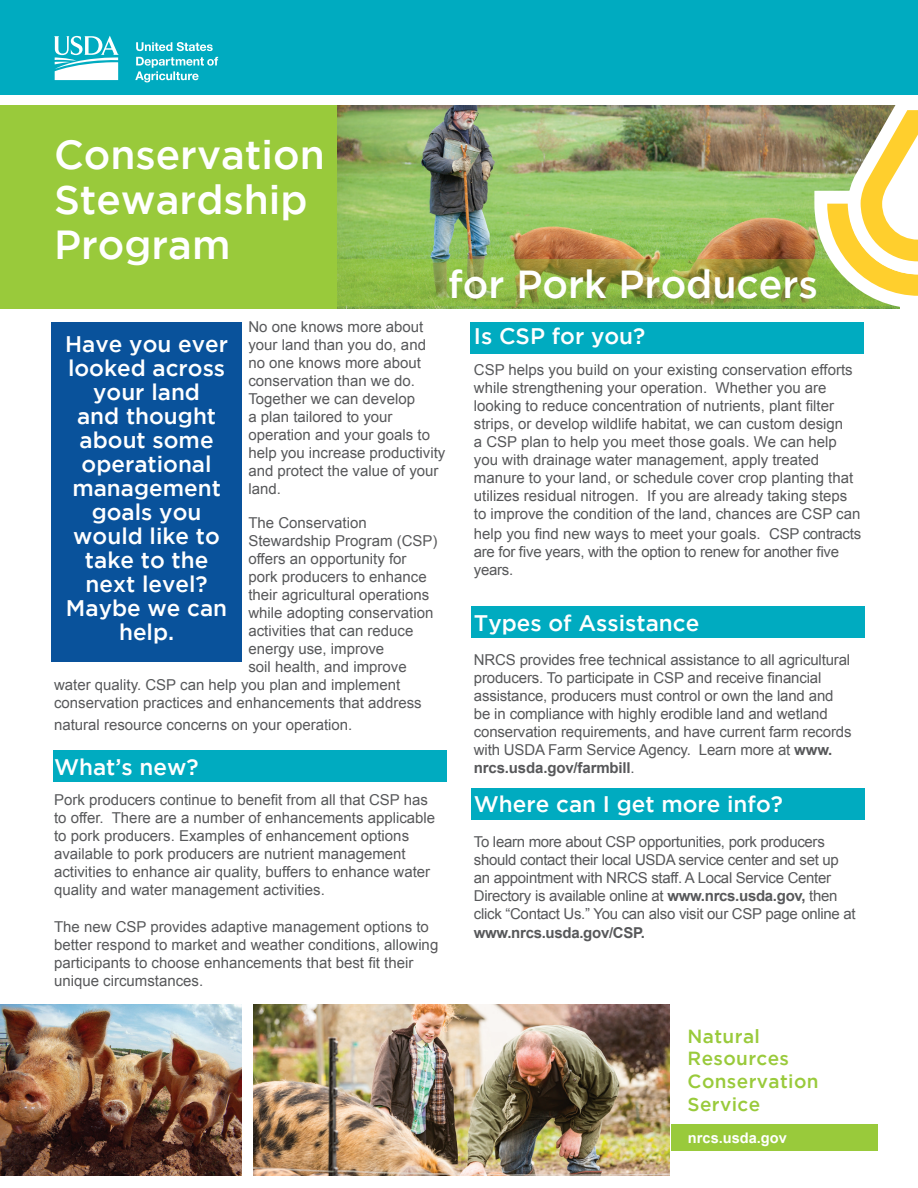
<style>
.page{position:relative;width:918px;height:1188px;background:#fff}
.page>*{position:absolute;margin:0;border:0;box-sizing:border-box;transform-origin:0 0}
.t1{font:500 40.5px/45px "Gotham";color:#fff}
.t2{font:500 39px "Gotham";color:#fff}
.t3{font:500 22.5px/24px "Gotham";color:#fff;text-align:center}
.t4{font:500 18.9px/22.8px "Gotham";letter-spacing:.02em;color:#99ca3b}
.t5{font:15px/18px "Arial";color:#57585a}
.t6{font:15px/18px "Arial";letter-spacing:-.02em;color:#57585a}
.t7{font:700 15px "Arial";letter-spacing:-.02em;color:#57585a}
.t8{font:700 14.55px "Arial";color:#fff}
.s1{font-weight:700}
</style>
<div class="page">
<img style="left:337px;top:106px;width:477px;height:203px">
<div style="left:0;top:105px;width:337px;height:204px;background:#99ca3b"></div>
<div style="left:0;top:0;width:918px;height:94px;background:#00abc0"></div>
<svg style="left:54px;top:36px;width:65px;height:44px"></svg>
<svg style="left:135px;top:57px;width:83px;height:25px"></svg>
<svg style="left:136px;top:42px;width:77px;height:9px"></svg>
<div style="left:671px;top:1124px;width:207px;height:27px;background:#99ca3b"></div>
<div style="left:471px;top:322px;width:393px;height:32px;background:#00abc0"></div>
<div style="left:472px;top:607px;width:393px;height:31px;background:#00abc0"></div>
<div style="left:472px;top:788px;width:393px;height:31px;background:#00abc0"></div>
<div style="left:53px;top:750px;width:393px;height:31px;background:#00abc0"></div>
<img style="left:0;top:1004px;width:242px;height:172px">
<img style="left:254px;top:1004px;width:416px;height:172px">
<div style="left:52px;top:322px;width:190px;height:339px;background:#09529b"></div>
<svg style="left:337px;top:259px;width:477px;height:47px;background:#8da841"></svg>
<svg style="left:814px;top:105px;width:104px;height:204px"></svg>
<h1 class="t1" style="left:54px;top:131px;width:272px">Conservation<br>Stewardship<br>Program</h1>
<h2 class="t2" style="left:448px;top:262px;width:371px">for Pork Producers</h2>
<p class="t5" style="left:248px;top:318px;width:199px">No one knows more about your land than you do, and no one knows more about conservation than we do.<br>Together we can develop<br>a plan tailored to your operation and your goals to help you increase productivity and protect the value of your land.</p>
<p class="t5" style="left:248px;top:514px;width:120px">The Conservation</p>
<p class="t5" style="left:248px;top:532px;width:191px">Stewardship Program (CSP)</p>
<p class="t5" style="left:248px;top:550px;width:160px">offers an opportunity for</p>
<p class="t5" style="left:248px;top:568px;width:180px">pork producers to enhance</p>
<p class="t5" style="left:248px;top:586px;width:182px">their agricultural operations</p>
<p class="t5" style="left:248px;top:604px;width:187px">while adopting conservation</p>
<p class="t5" style="left:248px;top:622px;width:167px">activities that can reduce</p>
<p class="t5" style="left:248px;top:640px;width:137px">energy use, improve</p>
<p class="t5" style="left:248px;top:658px;width:160px">soil health, and improve</p>
<p class="t5" style="left:54px;top:676px;width:348px">water quality. CSP can help you plan and implement</p>
<p class="t5" style="left:54px;top:694px;width:369px">conservation practices and enhancements that address</p>
<p class="t5" style="left:54px;top:716px;width:300px">natural resource concerns on your operation.</p>
<h3 class="t3" style="left:54px;top:755px;width:146px">What’s new?</h3>
<p class="t5" style="left:54px;top:791px;width:383px">Pork producers continue to benefit from all that CSP has to offer. There are a number of enhancements applicable to pork producers. Examples of enhancement options available to pork producers are nutrient management activities to enhance air quality, buffers to enhance water quality and water management activities.</p>
<p class="t5" style="left:54px;top:918px;width:386px">The new CSP provides adaptive management options to better respond to market and weather conditions, allowing participants to choose enhancements that best fit their unique circumstances.</p>
<h3 class="t3" style="left:65px;top:332px;width:164px">Have you ever looked across your land<br>and thought about some operational management goals you would like to take to the next level?<br>Maybe we can help.</h3>
<h3 class="t3" style="left:474px;top:323px;width:173px">Is CSP for you?</h3>
<p class="t5" style="left:474px;top:361px;width:388px">CSP helps you build on your existing conservation efforts while strengthening your operation. Whether you are looking to reduce concentration of nutrients, plant filter strips, or develop wildlife habitat, we can custom design<br>a CSP plan to help you meet those goals. We can help you with drainage water management, apply treated manure to your land, or schedule cover crop planting that utilizes residual nitrogen. If you are already taking steps to improve the condition of the land, chances are CSP can</p>
<p class="t6" style="left:474px;top:525px;width:389px">help you find new ways to meet your goals. CSP contracts are for five years, with the option to renew for another five years.</p>
<h3 class="t3" style="left:474px;top:610px;width:227px">Types of Assistance</h3>
<p class="t5" style="left:474px;top:651px;width:379px">NRCS provides free technical assistance to all agricultural producers. To participate in CSP and receive financial assistance, producers must control or own the land and be in compliance with highly erodible land and wetland conservation requirements, and have current farm records with USDA Farm Service Agency. Learn more at <span class="s1">www. nrcs.usda.gov/farmbill</span>.</p>
<h3 class="t3" style="left:474px;top:792px;width:311px">Where can I get more info?</h3>
<p class="t6" style="left:474px;top:832px;width:383px">To learn more about CSP opportunities, pork producers should contact their local USDA service center and set up an appointment with NRCS staff. A Local Service Center Directory is available online at <span class="s1">www.nrcs.usda.gov,</span> then click “Contact Us.” You can also visit our CSP page online at</p>
<p class="t7" style="left:474px;top:923px;width:173px">www.nrcs.usda.gov/CSP.</p>
<p class="t4" style="left:688px;top:1024px;width:132px">Natural<br>Resources<br>Conservation<br>Service</p>
<p class="t8" style="left:688px;top:1128px;width:100px">nrcs.usda.gov</p>
</div>
